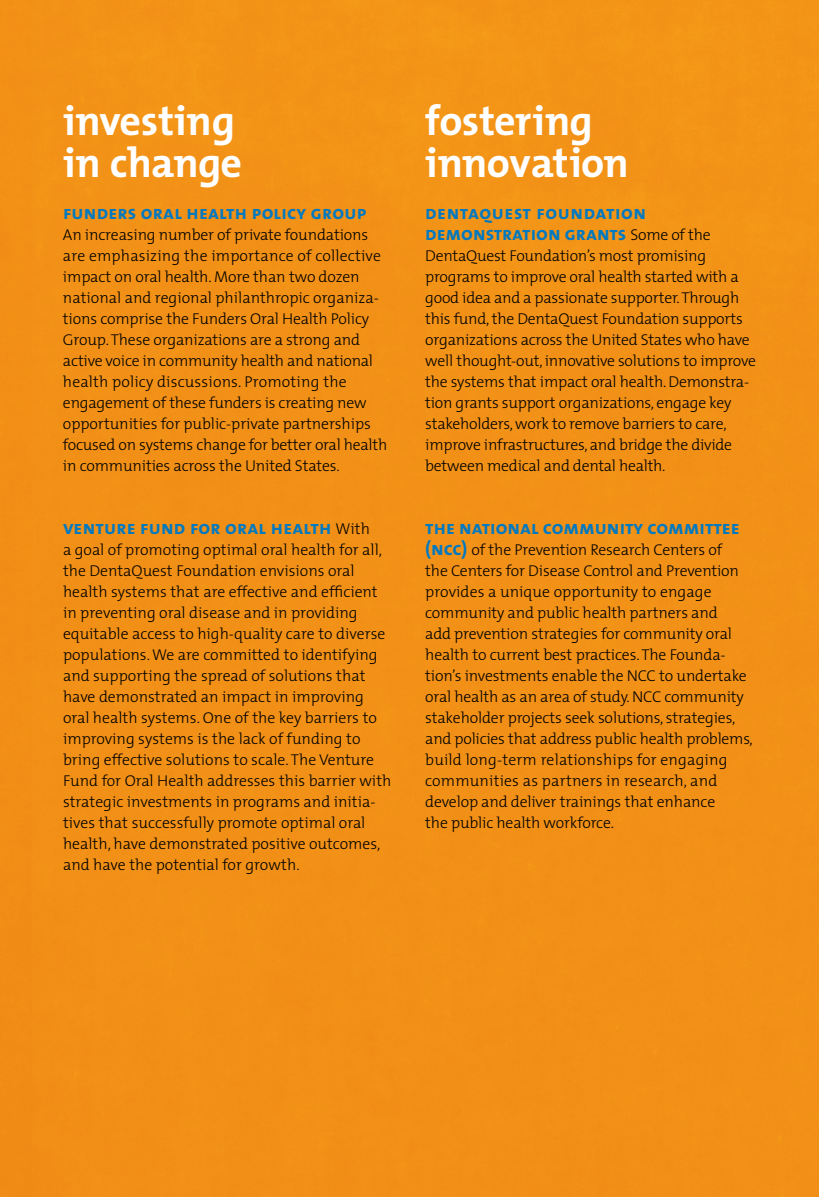
<style>
.page{position:relative;width:819px;height:1197px;background:#f29017}
.page>*{position:absolute;margin:0;border:0;box-sizing:border-box;transform-origin:0 0}
.t1{font:700 42px/42px "The Mix";letter-spacing:-.015em;color:#fff}
.t2{font:19.25px/21px "The Mix Bold Caps";letter-spacing:.01em;color:#0079c1}
.t3{font:300 15.75px/21px "The Mix";letter-spacing:-.01em;color:#000}
.s1{font-family:"The Mix";font-weight:300;font-size:15.75px;color:#000}
.s2{font-family:"The Mix Bold Caps";font-weight:400;font-size:19.25px;color:#0079c1}
</style>
<div class="page">
<h1 class="t1" style="left:63px;top:99px;width:181px">investing in change</h1>
<p class="t2" style="left:63px;top:202px;width:305px">funders oral health policy group</p>
<p class="t3" style="left:63px;top:224px;width:326px">An increasing number of private foundations are emphasizing the importance of collective impact on oral health. More than two dozen national and regional philanthropic organiza&shy;tions comprise the Funders Oral Health Policy Group. These organizations are a strong and active voice in community health and national health policy discussions. Promoting the engagement of these funders is creating new opportunities for public-private partnerships focused on systems change for better oral health in communities across the United States.</p>
<p class="t2" style="left:63px;top:517px;width:309px">venture fund for oral health <span class="s1">With</span></p>
<p class="t3" style="left:63px;top:539px;width:330px">a goal of promoting optimal oral health for all, the DentaQuest Foundation envisions oral health systems that are effective and efficient in preventing oral disease and in providing equitable access to high-quality care to diverse populations. We are committed to identifying and supporting the spread of solutions that have demonstrated an impact in improving oral health systems. One of the key barriers to improving systems is the lack of funding to bring effective solutions to scale. The Venture Fund for Oral Health addresses this barrier with strategic investments in programs and initia&shy;tives that successfully promote optimal oral health, have demonstrated positive outcomes, and have the potential for growth.</p>
<h1 class="t1" style="left:425px;top:99px;width:205px">fostering innovation</h1>
<p class="t2" style="left:425px;top:202px;width:287px">dentaquest foundation demonstration grants <span class="s1">Some of the</span></p>
<p class="t3" style="left:425px;top:245px;width:332px">DentaQuest Foundation’s most promising programs to improve oral health started with a good idea and a passionate supporter. Through this fund, the DentaQuest Foundation supports organizations across the United States who have well thought-out, innovative solutions to improve the systems that impact oral health. Demonstra&shy;tion grants support organizations, engage key stakeholders, work to remove barriers to care, improve infrastructures, and bridge the divide between medical and dental health.</p>
<p class="t2" style="left:425px;top:517px;width:316px">the national community committee</p>
<p class="t3" style="left:425px;top:539px;width:329px"><span class="s2">(ncc)</span> of the Prevention Research Centers of<br>the Centers for Disease Control and Prevention provides a unique opportunity to engage community and public health partners and<br>add prevention strategies for community oral health to current best practices. The Founda&shy;tion’s investments enable the NCC to undertake oral health as an area of study. NCC community stakeholder projects seek solutions, strategies, and policies that address public health problems, build long-term relationships for engaging communities as partners in research, and develop and deliver trainings that enhance<br>the public health workforce.</p>
</div>
